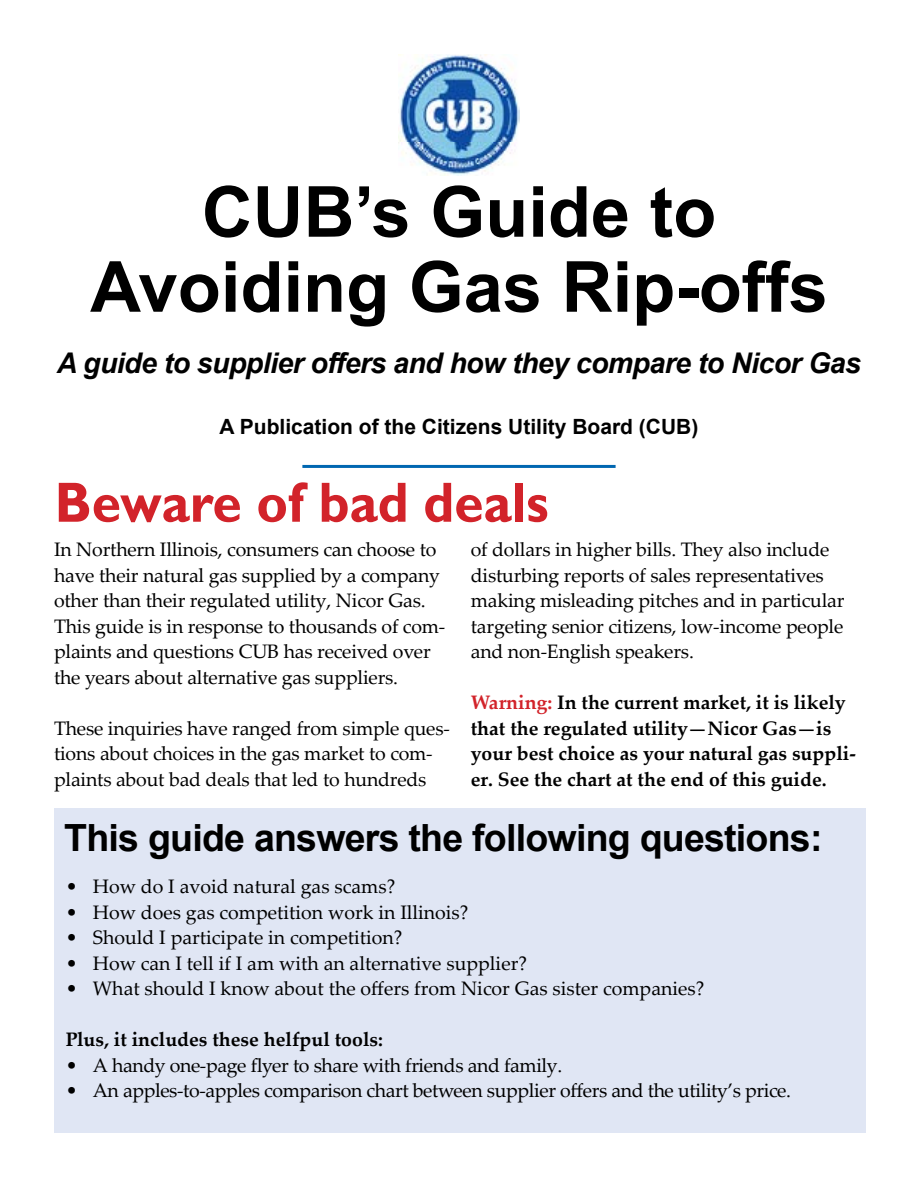
<style>
.page{position:relative;width:918px;height:1188px;background:#fff}
.page>*{position:absolute;margin:0;border:0;box-sizing:border-box;transform-origin:0 0}
.t1{font:700 70.5px/75px "Arial";color:#000;text-align:center}
.t2{font:700 57px "Gill Sans";color:#d2232a;scale:.93 1}
.t3{font:700 37.5px "Arial";letter-spacing:-.02em;color:#000}
.t4{font:italic 700 28.5px "Arial";letter-spacing:-.02em;color:#000}
.t5{font:700 21px "Arial";color:#000}
.t6{font:19.5px/25.5px "Palatino Linotype";letter-spacing:-.01em;color:#000}
.t7{font:700 19.5px/25.5px "Palatino Linotype";color:#000}
.s1{color:#d2232a}
</style>
<div class="page">
<img style="left:398px;top:54px;width:122px;height:122px">
<hr style="left:302px;top:465px;width:314px;height:3px;background:#0067b1">
<div style="left:55px;top:809px;width:811px;height:324px;background:#e0e6f4"></div>
<h1 class="t1" style="left:90px;top:177px;width:739px">CUB’s Guide to<br>Avoiding Gas Rip-offs</h1>
<h3 class="t4" style="left:57px;top:344px;width:806px">A guide to supplier offers and how they compare to Nicor Gas</h3>
<p class="t5" style="left:220px;top:413px;width:480px">A Publication of the Citizens Utility Board (CUB)</p>
<h2 class="t2" style="left:55px;top:468px;width:533px">Beware of bad deals</h2>
<p class="t6" style="left:471px;top:536px;width:375px">of dollars in higher bills. They also include disturbing reports of sales representatives making misleading pitches and in particular targeting senior citizens, low-income people and non-English speakers.</p>
<p class="t7" style="left:471px;top:689px;width:387px"><span class="s1">Warning:</span> In the current market, it is likely that the regulated utility—Nicor Gas—is your best choice as your natural gas suppli&shy;er. See the chart at the end of this guide.</p>
<h3 class="t3" style="left:64px;top:813px;width:760px">This guide answers the following questions:</h3>
<p class="t6" style="left:54px;top:536px;width:393px">In Northern Illinois, consumers can choose to have their natural gas supplied by a company other than their regulated utility, Nicor Gas.<br>This guide is in response to thousands of com&shy;plaints and questions CUB has received over the years about alternative gas suppliers.</p>
<p class="t6" style="left:54px;top:715px;width:398px">These inquiries have ranged from simple ques&shy;tions about choices in the gas market to com&shy;plaints about bad deals that led to hundreds</p>
<p class="t6" style="left:66px;top:873px;width:331px">• How do I avoid natural gas scams?</p>
<p class="t6" style="left:66px;top:898px;width:404px">• How does gas competition work in Illinois?</p>
<p class="t6" style="left:66px;top:924px;width:338px">• Should I participate in competition?</p>
<p class="t6" style="left:66px;top:949px;width:463px">• How can I tell if I am with an alternative supplier?</p>
<p class="t6" style="left:66px;top:975px;width:640px">• What should I know about the offers from Nicor Gas sister companies?</p>
<p class="t7" style="left:66px;top:1026px;width:319px">Plus, it includes these helfpul tools:</p>
<p class="t6" style="left:66px;top:1051px;width:498px">• A handy one-page flyer to share with friends and family.</p>
<p class="t6" style="left:66px;top:1077px;width:727px">• An apples-to-apples comparison chart between supplier offers and the utility’s price.</p>
</div>
